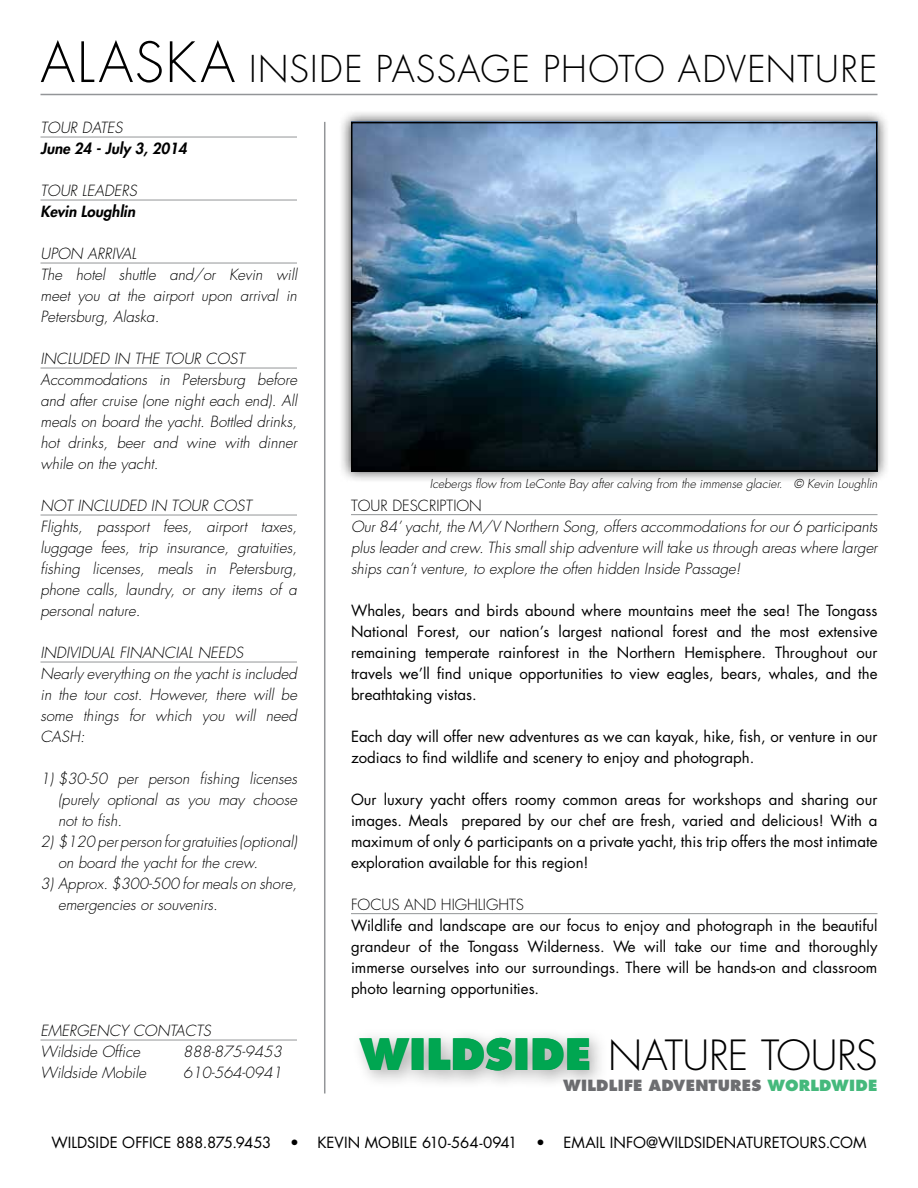
<style>
.page{position:relative;width:918px;height:1188px;background:#fff}
.page>*{position:absolute;margin:0;border:0;box-sizing:border-box;transform-origin:0 0}
.t1{font:300 40.5px "Futura";letter-spacing:-.01em;color:#000}
.t2{font:300 36px "Futura";letter-spacing:.03em;color:#000}
.t3{font:italic 300 15px/21px "Futura";color:#000}
.t4{font:15px/21px "Futura";color:#000;text-align:justify}
.t5{font:300 15px "Futura";color:#000}
.t6{font:italic 800 15px "Futura";color:#000}
.t7{font:800 15px "Futura";letter-spacing:.015em;color:#6d6e71}
.t8{font:italic 300 12px "Futura";color:#000}
.s1{font-size:54px}
.s2{font-weight:800;font-size:42px;color:#00a651}
.s3{color:#45b97c}
</style>
<div class="page">
<hr style="left:40px;top:94px;width:838px;height:1px;background:#939598">
<hr style="left:324px;top:122px;width:1px;height:972px;background:#939598">
<hr style="left:40px;top:137px;width:257px;height:1px;background:#939598">
<hr style="left:40px;top:200px;width:257px;height:1px;background:#939598">
<hr style="left:40px;top:263px;width:257px;height:1px;background:#939598">
<hr style="left:40px;top:368px;width:257px;height:1px;background:#939598">
<hr style="left:40px;top:515px;width:257px;height:1px;background:#939598">
<hr style="left:40px;top:662px;width:257px;height:1px;background:#939598">
<hr style="left:40px;top:1040px;width:257px;height:1px;background:#939598">
<hr style="left:351px;top:514px;width:527px;height:1px;background:#939598">
<hr style="left:351px;top:913px;width:527px;height:1px;background:#939598">
<div style="left:339px;top:109px;width:550px;height:375px;background:#000;opacity:.75"></div>
<img style="left:354px;top:125px;width:521px;height:344px">
<div style="left:351px;top:122px;width:527px;height:350px;border:2px solid #000"></div>
<div style="left:351px;top:1028px;width:258px;height:62px;background:#000;opacity:.35"></div>
<h2 class="t2" style="left:40px;top:46px;width:838px"><span class="s1">ALASKA</span> INSIDE PASSAGE PHOTO ADVENTURE</h2>
<p class="t3" style="left:40px;top:118px;width:84px">TOUR DATES</p>
<p class="t6" style="left:40px;top:139px;width:148px">June 24 - July 3, 2014</p>
<p class="t3" style="left:40px;top:181px;width:98px">TOUR LEADERS</p>
<p class="t6" style="left:40px;top:202px;width:96px">Kevin Loughlin</p>
<p class="t3" style="left:40px;top:244px;width:258px">UPON ARRIVAL<br>The hotel shuttle and/or Kevin will meet you at the airport upon arrival in<br>Petersburg, Alaska.</p>
<p class="t3" style="left:40px;top:349px;width:258px">INCLUDED IN THE TOUR COST Accommodations in Petersburg before and after cruise (one night each end). All meals on board the yacht. Bottled drinks, hot drinks, beer and wine with dinner while on the yacht.</p>
<p class="t3" style="left:40px;top:496px;width:258px">NOT INCLUDED IN TOUR COST Flights, passport fees, airport taxes, luggage fees, trip insurance, gratuities, fishing licenses, meals in Petersburg, phone calls, laundry, or any items of a personal nature.</p>
<p class="t3" style="left:40px;top:643px;width:258px">INDIVIDUAL FINANCIAL NEEDS<br>Nearly everything on the yacht is included in the tour cost. However, there will be some things for which you will need<br>CASH:</p>
<p class="t3" style="left:58px;top:769px;width:240px;text-align:justify;text-indent:-18px">1) $30-50 per person fishing licenses (purely optional as you may choose not to fish.</p>
<p class="t3" style="left:58px;top:832px;width:240px;text-indent:-18px">2) $120 per person for gratuities (optional) on board the yacht for the crew.</p>
<p class="t3" style="left:58px;top:874px;width:240px;text-indent:-18px">3) Approx. $300-500 for meals on shore, emergencies or souvenirs.</p>
<p class="t8" style="left:430px;top:475px;width:449px">Icebergs flow from LeConte Bay after calving from the immense glacier. © Kevin Loughlin</p>
<p class="t5" style="left:351px;top:496px;width:132px">TOUR DESCRIPTION</p>
<p class="t3" style="left:351px;top:516px;width:528px;text-align:justify">Our 84’ yacht, the M/V Northern Song, offers accommodations for our 6 participants plus leader and crew. This small ship adventure will take us through areas where larger ships can’t venture, to explore the often hidden Inside Passage!</p>
<p class="t4" style="left:351px;top:600px;width:528px">Whales, bears and birds abound where mountains meet the sea! The Tongass National Forest, our nation’s largest national forest and the most extensive remaining temperate rainforest in the Northern Hemisphere. Throughout our travels we’ll find unique opportunities to view eagles, bears, whales, and the breathtaking vistas.</p>
<p class="t4" style="left:351px;top:726px;width:528px">Each day will offer new adventures as we can kayak, hike, fish, or venture in our zodiacs to find wildlife and scenery to enjoy and photograph.</p>
<p class="t4" style="left:351px;top:789px;width:528px">Our luxury yacht offers roomy common areas for workshops and sharing our images. Meals prepared by our chef are fresh, varied and delicious! With a maximum of only 6 participants on a private yacht, this trip offers the most intimate exploration available for this region!</p>
<p class="t5" style="left:351px;top:895px;width:175px">FOCUS AND HIGHLIGHTS</p>
<p class="t4" style="left:351px;top:915px;width:528px">Wildlife and landscape are our focus to enjoy and photograph in the beautiful grandeur of the Tongass Wilderness. We will take our time and thoroughly immerse ourselves into our surroundings. There will be hands-on and classroom photo learning opportunities.</p>
<p class="t3" style="left:40px;top:1021px;width:172px">EMERGENCY CONTACTS<br>Wildside Office</p>
<p class="t3" style="left:183px;top:1042px;width:100px">888-875-9453</p>
<p class="t3" style="left:40px;top:1063px;width:107px">Wildside Mobile</p>
<p class="t3" style="left:183px;top:1063px;width:100px">610-564-0941</p>
<h1 class="t1" style="left:360px;top:1029px;width:519px"><span class="s2">WILDSIDE</span> NATURE TOURS</h1>
<p class="t7" style="left:563px;top:1076px;width:316px">WILDLIFE ADVENTURES <span class="s3">WORLDWIDE</span></p>
<p class="t4" style="left:52px;top:1131px;width:816px">WILDSIDE OFFICE 888.875.9453 • KEVIN MOBILE 610-564-0941 • EMAIL INFO@WILDSIDENATURETOURS.COM</p>
</div>
